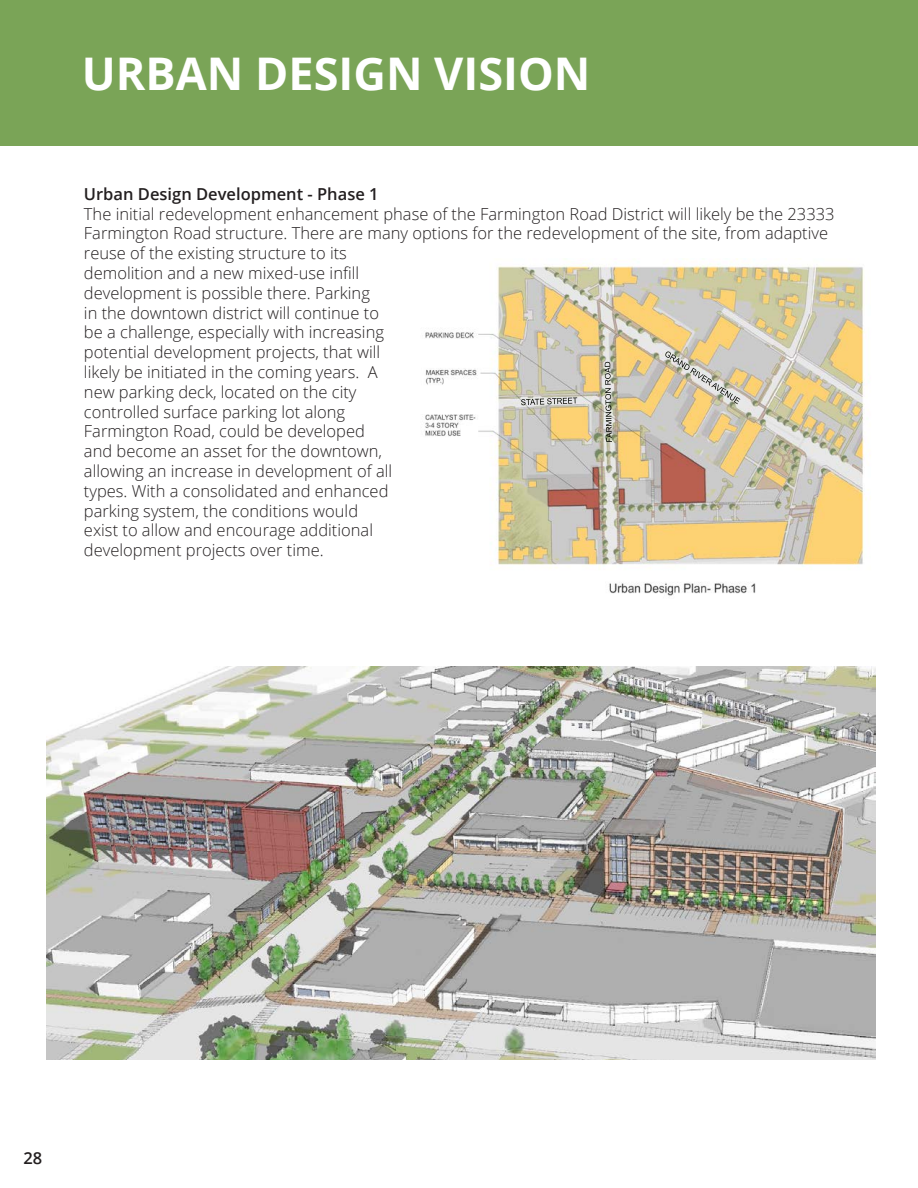
<style>
.page{position:relative;width:918px;height:1188px;background:#fff}
.page>*{position:absolute;margin:0;border:0;box-sizing:border-box;transform-origin:0 0}
.t1{font:700 45px "Open Sans";color:#fff}
.t2{font:300 16.5px/19.8px "Open Sans";color:#231f20}
.t3{font:600 16.5px "Open Sans";color:#231f20}
</style>
<div class="page">
<div style="left:0;top:0;width:918px;height:146px;background:#7aa457"></div>
<img style="left:425px;top:258px;width:442px;height:338px">
<img style="left:47px;top:667px;width:828px;height:393px">
<p class="t1" style="left:82px;top:42px;width:510px">URBAN DESIGN VISION</p>
<p class="t3" style="left:84px;top:182px;width:296px">Urban Design Development - Phase 1</p>
<p class="t2" style="left:84px;top:203px;width:752px">The initial redevelopment enhancement phase of the Farmington Road District will likely be the 23333<br>Farmington Road structure. There are many options for the redevelopment of the site, from adaptive reuse of the existing structure to its<br>demolition and a new mixed-use infill<br>development is possible there. Parking<br>in the downtown district will continue to<br>be a challenge, especially with increasing<br>potential development projects, that will<br>likely be initiated in the coming years. A<br>new parking deck, located on the city<br>controlled surface parking lot along<br>Farmington Road, could be developed<br>and become an asset for the downtown,<br>allowing an increase in development of all<br>types. With a consolidated and enhanced<br>parking system, the conditions would<br>exist to allow and encourage additional<br>development projects over time.</p>
<p class="t3" style="left:23px;top:1146px;width:20px">28</p>
</div>
